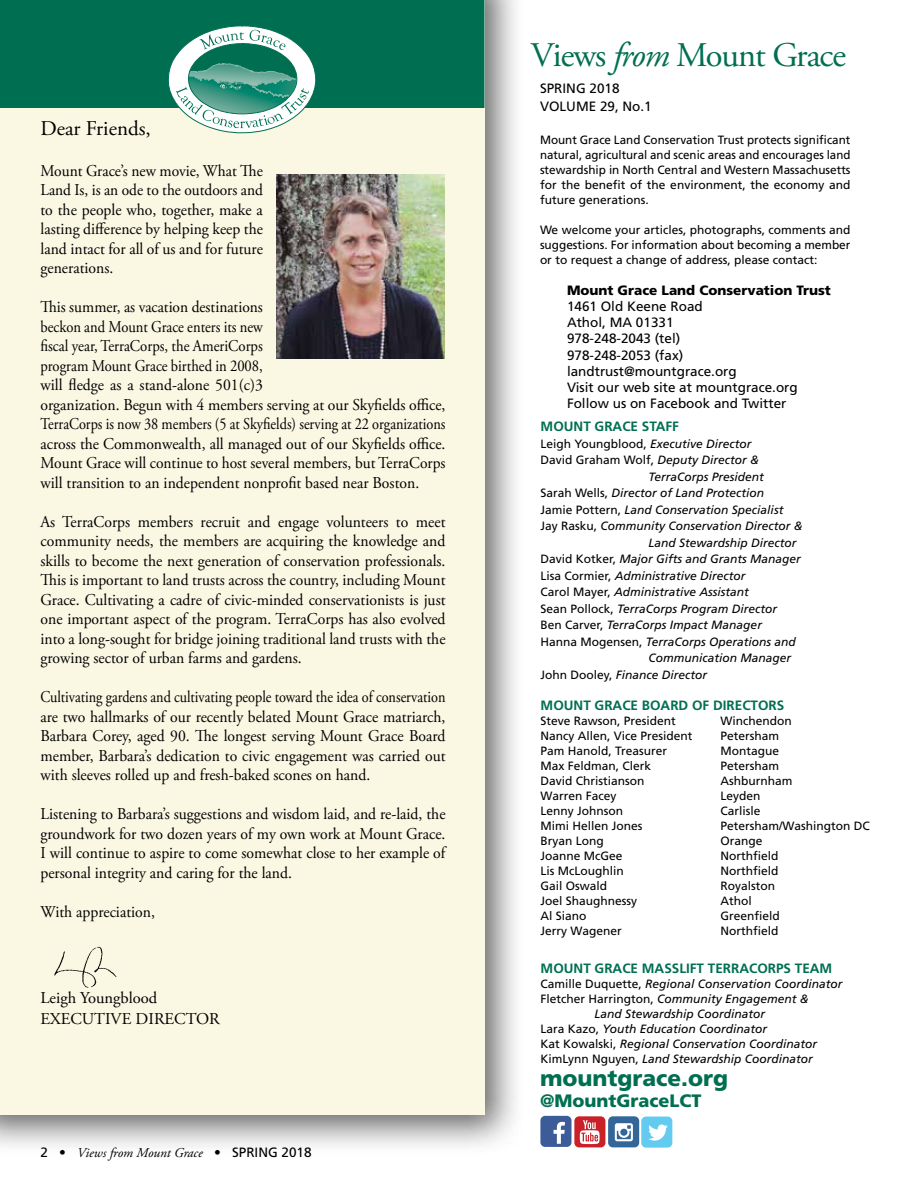
<style>
.page{position:relative;width:918px;height:1188px;background:#fff}
.page>*{position:absolute;margin:0;border:0;box-sizing:border-box;transform-origin:0 0}
.t1{font:34.5px "Adobe Garamond Pro";letter-spacing:-.03em;color:#006f51}
.t2{font:900 22.5px "Frutiger";color:#006f51}
.t3{font:21px "Adobe Garamond Pro";color:#000}
.t4{font:900 18px "Frutiger";color:#006f51}
.t5{font:16.5px/19.5px "Adobe Garamond Pro";color:#000;text-align:justify;scale:.95 1}
.t6{font:16.5px/19.5px "Adobe Garamond Pro";color:#000;scale:.93 1}
.t7{font:16.5px/19.5px "Adobe Garamond Pro";color:#000;text-align:justify;scale:.86 1}
.t8{font:16.5px/19.5px "Adobe Garamond Pro";color:#000;text-align:justify;scale:.94 1}
.t9{font:16.5px/21px "Adobe Garamond Pro";color:#000}
.t10{font:13.5px/16.2px "Frutiger";color:#000}
.t11{font:700 13.5px "Frutiger";color:#006f51}
.t12{font:italic 13.5px "Adobe Garamond Pro";color:#000}
.t13{font:900 13.5px "Frutiger";color:#000}
.t14{font:12px/15px "Frutiger";color:#000;text-align:justify}
.t15{font:italic 12px "Frutiger";color:#000}
.s1{font-family:"Frutiger";font-style:normal}
.s2{font-style:italic}
.s3{font-style:normal}
</style>
<div class="page">
<div style="left:0;top:0;width:525px;height:1156px;background:#000;opacity:.6"></div>
<div style="left:0;top:0;width:484px;height:1115px;background:#faf7e3"></div>
<div style="left:0;top:0;width:484px;height:108px;background:#006f51"></div>
<svg style="left:168px;top:26px;width:148px;height:107px;background:#82b9a9"></svg>
<img style="left:54px;top:946px;width:63px;height:42px">
<div style="left:540px;top:1116px;width:31px;height:31px;background:#3b5b99;border-radius:5px"></div>
<svg style="left:554px;top:1122px;width:11px;height:22px"></svg>
<div style="left:641px;top:1117px;width:31px;height:31px;background:#62cbef;border-radius:5px"></div>
<svg style="left:648px;top:1124px;width:20px;height:17px"></svg>
<div style="left:608px;top:1116px;width:31px;height:31px;background:#33679a;border-radius:5px"></div>
<svg style="left:615px;top:1123px;width:18px;height:18px"></svg>
<div style="left:574px;top:1116px;width:31px;height:31px;background:#ca2129;border-radius:5px"></div>
<svg style="left:580px;top:1120px;width:20px;height:24px"></svg>
<img style="left:276px;top:174px;width:169px;height:185px">
<h3 class="t3" style="left:40px;top:116px;width:112px">Dear Friends,</h3>
<h3 class="t8" style="left:40px;top:161px;width:238px">Mount Grace’s new movie, What The Land Is, is an ode to the outdoors and to the people who, together, make a lasting difference by helping keep the land intact for all of us and for future generations.</h3>
<p class="t6" style="left:40px;top:298px;width:437px">This summer, as vacation destinations<br>beckon and Mount Grace enters its new<br>fiscal year, TerraCorps, the AmeriCorps<br>program Mount Grace birthed in 2008,<br>will fledge as a stand-alone 501(c)3<br>organization. Begun with 4 members serving at our Skyfields office, TerraCorps is now 38 members (5 at Skyfields) serving at 22 organizations across the Commonwealth, all managed out of our Skyfields office.<br>Mount Grace will continue to host several members, but TerraCorps will transition to an independent nonprofit based near Boston.</p>
<p class="t5" style="left:40px;top:512px;width:428px">As TerraCorps members recruit and engage volunteers to meet community needs, the members are acquiring the knowledge and skills to become the next generation of conservation professionals.<br>This is important to land trusts across the country, including Mount Grace. Cultivating a cadre of civic-minded conservationists is just one important aspect of the program. TerraCorps has also evolved into a long-sought for bridge joining traditional land trusts with the growing sector of urban farms and gardens.</p>
<p class="t7" style="left:40px;top:688px;width:472px">Cultivating gardens and cultivating people toward the idea of conservation are two hallmarks of our recently belated Mount Grace matriarch, Barbara Corey, aged 90. The longest serving Mount Grace Board member, Barbara’s dedication to civic engagement was carried out with sleeves rolled up and fresh-baked scones on hand.</p>
<p class="t5" style="left:40px;top:805px;width:428px">Listening to Barbara’s suggestions and wisdom laid, and re-laid, the groundwork for two dozen years of my own work at Mount Grace.<br>I will continue to aspire to come somewhat close to her example of personal integrity and caring for the land.</p>
<h3 class="t5" style="left:40px;top:903px;width:122px">With appreciation,</h3>
<h3 class="t9" style="left:40px;top:988px;width:181px">Leigh Youngblood<br>EXECUTIVE DIRECTOR</h3>
<p class="t12" style="left:40px;top:1145px;width:273px"><span class="s1">2 •</span> Views from Mount Grace <span class="s1">• SPRING 2018</span></p>
<h1 class="t1" style="left:531px;top:34px;width:317px">Views <span class="s2">from</span> Mount Grace</h1>
<p class="t10" style="left:540px;top:79px;width:113px;line-height:18px">SPRING 2018<br>VOLUME 29, No.1</p>
<p class="t14" style="left:540px;top:132px;width:312px">Mount Grace Land Conservation Trust protects significant natural, agricultural and scenic areas and encourages land stewardship in North Central and Western Massachusetts for the benefit of the environment, the economy and future generations.</p>
<p class="t14" style="left:540px;top:222px;width:312px">We welcome your articles, photographs, comments and suggestions. For information about becoming a member or to request a change of address, please contact:</p>
<p class="t13" style="left:567px;top:282px;width:265px">Mount Grace Land Conservation Trust</p>
<p class="t10" style="left:567px;top:298px;width:232px">1461 Old Keene Road<br>Athol, MA 01331<br>978-248-2043 (tel)<br>978-248-2053 (fax) landtrust@mountgrace.org<br>Visit our web site at mountgrace.org<br>Follow us on Facebook and Twitter</p>
<p class="t11" style="left:541px;top:419px;width:140px">MOUNT GRACE STAFF</p>
<p class="t15" style="left:541px;top:437px;width:212px"><span class="s3">Leigh Youngblood,</span> Executive Director</p>
<p class="t14" style="left:541px;top:452px;width:220px">David Graham Wolf, <span class="s2">Deputy Director &amp;</span></p>
<p class="t15" style="left:649px;top:470px;width:117px">TerraCorps President</p>
<p class="t15" style="left:541px;top:486px;width:225px"><span class="s3">Sarah Wells,</span> Director of Land Protection</p>
<p class="t15" style="left:541px;top:503px;width:244px"><span class="s3">Jamie Pottern,</span> Land Conservation Specialist</p>
<p class="t15" style="left:541px;top:519px;width:264px"><span class="s3">Jay Rasku,</span> Community Conservation Director &amp;</p>
<p class="t15" style="left:649px;top:536px;width:150px">Land Stewardship Director</p>
<p class="t15" style="left:541px;top:552px;width:262px"><span class="s3">David Kotker,</span> Major Gifts and Grants Manager</p>
<p class="t15" style="left:541px;top:569px;width:206px"><span class="s3">Lisa Cormier,</span> Administrative Director</p>
<p class="t15" style="left:541px;top:585px;width:210px"><span class="s3">Carol Mayer,</span> Administrative Assistant</p>
<p class="t15" style="left:541px;top:602px;width:238px"><span class="s3">Sean Pollock,</span> TerraCorps Program Director</p>
<p class="t15" style="left:541px;top:618px;width:223px"><span class="s3">Ben Carver,</span> TerraCorps Impact Manager</p>
<p class="t15" style="left:541px;top:635px;width:257px"><span class="s3">Hanna Mogensen,</span> TerraCorps Operations and</p>
<p class="t15" style="left:649px;top:651px;width:144px">Communication Manager</p>
<p class="t15" style="left:541px;top:668px;width:168px"><span class="s3">John Dooley,</span> Finance Director</p>
<p class="t11" style="left:541px;top:697px;width:245px">MOUNT GRACE BOARD OF DIRECTORS</p>
<p class="t14" style="left:541px;top:713px;width:137px">Steve Rawson, President</p>
<p class="t14" style="left:721px;top:713px;width:73px">Winchendon</p>
<p class="t14" style="left:541px;top:728px;width:153px">Nancy Allen, Vice President</p>
<p class="t14" style="left:721px;top:728px;width:60px">Petersham</p>
<p class="t14" style="left:541px;top:743px;width:128px">Pam Hanold, Treasurer</p>
<p class="t14" style="left:721px;top:743px;width:60px">Montague</p>
<p class="t14" style="left:541px;top:758px;width:112px">Max Feldman, Clerk</p>
<p class="t14" style="left:721px;top:758px;width:60px">Petersham</p>
<p class="t14" style="left:541px;top:773px;width:106px">David Christianson</p>
<p class="t14" style="left:721px;top:773px;width:73px">Ashburnham</p>
<p class="t14" style="left:541px;top:788px;width:77px">Warren Facey</p>
<p class="t14" style="left:721px;top:788px;width:42px">Leyden</p>
<p class="t14" style="left:541px;top:803px;width:84px">Lenny Johnson</p>
<p class="t14" style="left:721px;top:803px;width:42px">Carlisle</p>
<p class="t14" style="left:541px;top:818px;width:104px">Mimi Hellen Jones</p>
<p class="t14" style="left:721px;top:818px;width:151px">Petersham/Washington DC</p>
<p class="t14" style="left:541px;top:833px;width:65px">Bryan Long</p>
<p class="t14" style="left:721px;top:833px;width:44px">Orange</p>
<p class="t14" style="left:541px;top:848px;width:84px">Joanne McGee</p>
<p class="t14" style="left:721px;top:848px;width:60px">Northfield</p>
<p class="t14" style="left:541px;top:863px;width:85px">Lis McLoughlin</p>
<p class="t14" style="left:721px;top:863px;width:60px">Northfield</p>
<p class="t14" style="left:541px;top:878px;width:68px">Gail Oswald</p>
<p class="t14" style="left:721px;top:878px;width:56px">Royalston</p>
<p class="t14" style="left:541px;top:893px;width:98px">Joel Shaughnessy</p>
<p class="t14" style="left:721px;top:893px;width:33px">Athol</p>
<p class="t14" style="left:541px;top:908px;width:48px">Al Siano</p>
<p class="t14" style="left:721px;top:908px;width:61px">Greenfield</p>
<p class="t14" style="left:541px;top:923px;width:83px">Jerry Wagener</p>
<p class="t14" style="left:721px;top:923px;width:60px">Northfield</p>
<p class="t11" style="left:541px;top:960px;width:293px">MOUNT GRACE MASSLIFT TERRACORPS TEAM</p>
<p class="t15" style="left:541px;top:977px;width:304px"><span class="s3">Camille Duquette,</span> Regional Conservation Coordinator</p>
<p class="t15" style="left:541px;top:992px;width:270px"><span class="s3">Fletcher Harrington,</span> Community Engagement &amp;</p>
<p class="t15" style="left:595px;top:1007px;width:172px">Land Stewardship Coordinator</p>
<p class="t15" style="left:541px;top:1022px;width:228px"><span class="s3">Lara Kazo,</span> Youth Education Coordinator</p>
<p class="t15" style="left:541px;top:1037px;width:278px"><span class="s3">Kat Kowalski,</span> Regional Conservation Coordinator</p>
<p class="t15" style="left:541px;top:1052px;width:274px"><span class="s3">KimLynn Nguyen,</span> Land Stewardship Coordinator</p>
<h2 class="t2" style="left:540px;top:1064px;width:190px">mountgrace.org</h2>
<h3 class="t4" style="left:540px;top:1090px;width:163px">@MountGraceLCT</h3>
</div>
